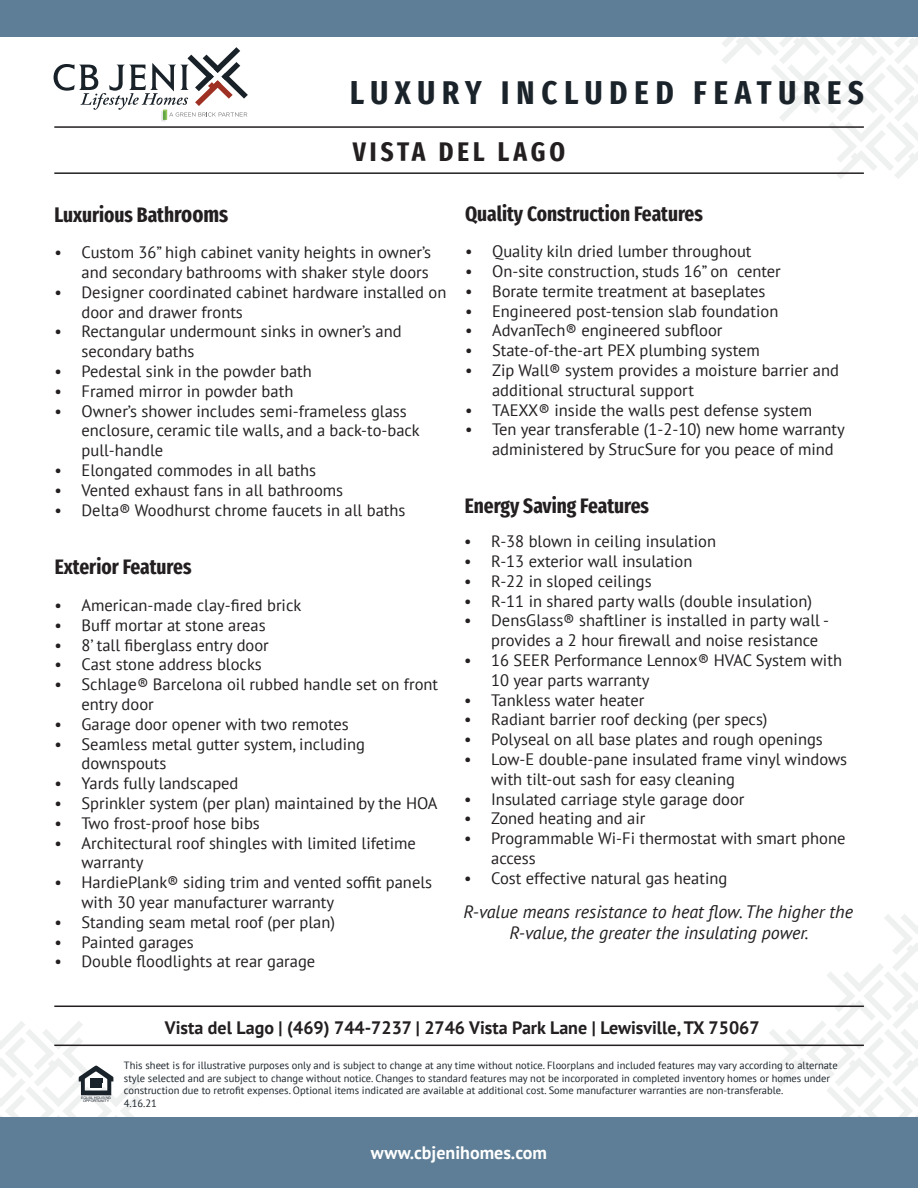
<style>
.page{position:relative;width:918px;height:1188px;background:#fff}
.page>*{position:absolute;margin:0;border:0;box-sizing:border-box;transform-origin:0 0}
.t1{font:700 extra-condensed 33px "Fira Sans";letter-spacing:.21em;color:#1a232a}
.t2{font:700 extra-condensed 27px "Fira Sans";letter-spacing:.15em;color:#231f20}
.t3{font:700 extra-condensed 21px "Fira Sans";color:#231f20}
.t4{font:italic 18px/21.6px "PT Sans";color:#231f20;text-align:center}
.t5{font:700 18px "PT Sans";color:#231f20}
.t6{font:700 18px "PT Sans";color:#fff}
.t7{font:16.5px/19.8px "PT Sans";color:#231f20}
.t8{font:10.5px/12.6px "PT Sans";color:#1a232a}
.t9{font:3.45px/3.4px "Helvetica";color:#1a232a;text-align:center;scale:1.04 1}
.s1{font-size:22.5px}
</style>
<div class="page">
<svg style="left:769px;top:914px;width:149px;height:204px"></svg>
<svg style="left:713px;top:36px;width:205px;height:143px"></svg>
<svg style="left:54px;top:47px;width:194px;height:74px"></svg>
<div style="left:0;top:0;width:918px;height:36px;background:#5d7e96"></div>
<div style="left:0;top:1118px;width:918px;height:70px;background:#5d7e96"></div>
<svg style="left:0;top:1021px;width:205px;height:97px"></svg>
<div style="left:90px;top:1078px;width:12px;height:5px;background:#1a232a"></div>
<hr style="left:90px;top:1084px;width:12px;height:4px;background:#1a232a">
<hr style="left:54px;top:1045px;width:810px;height:1px;background:#231f20">
<hr style="left:54px;top:1006px;width:810px;height:1px;background:#231f20">
<hr style="left:54px;top:172px;width:810px;height:2px;background:#231f20">
<hr style="left:54px;top:126px;width:810px;height:2px;background:#231f20">
<p class="t1" style="left:350px;top:65px;width:515px">LUXURY INCLUDED FEATURES</p>
<p class="t2" style="left:353px;top:129px;width:214px">VISTA DEL LAGO</p>
<p class="t3" style="left:55px;top:197px;width:175px">Luxurious Bath<span class="s1">rooms</span></p>
<p class="t7" style="left:55px;top:242px;width:378px;text-align:right">• Custom 36” high cabinet vanity heights in owner’s and secondary bathrooms with shaker style doors</p>
<p class="t7" style="left:82px;top:282px;width:366px;text-indent:-27px">• Designer coordinated cabinet hardware installed on door and drawer fronts</p>
<p class="t7" style="left:82px;top:321px;width:322px;text-indent:-27px">• Rectangular undermount sinks in owner’s and secondary baths</p>
<p class="t7" style="left:55px;top:361px;width:259px">• Pedestal sink in the powder bath</p>
<p class="t7" style="left:55px;top:381px;width:240px">• Framed mirror in powder bath</p>
<p class="t7" style="left:82px;top:401px;width:340px;text-indent:-27px">• Owner’s shower includes semi-frameless glass enclosure, ceramic tile walls, and a back-to-back pull-handle</p>
<p class="t7" style="left:55px;top:460px;width:263px">• Elongated commodes in all baths</p>
<p class="t7" style="left:55px;top:480px;width:290px">• Vented exhaust fans in all bathrooms</p>
<p class="t7" style="left:55px;top:500px;width:352px">• Delta® Woodhurst chrome faucets in all baths</p>
<p class="t3" style="left:55px;top:549px;width:138px">Exterior Features</p>
<p class="t7" style="left:55px;top:595px;width:248px">• American-made clay-fired brick</p>
<p class="t7" style="left:55px;top:615px;width:213px">• Buff mortar at stone areas</p>
<p class="t7" style="left:55px;top:635px;width:216px">• 8’ tall fiberglass entry door</p>
<p class="t7" style="left:55px;top:654px;width:209px">• Cast stone address blocks</p>
<p class="t7" style="left:82px;top:674px;width:358px;text-indent:-27px">• Schlage® Barcelona oil rubbed handle set on front entry door</p>
<p class="t7" style="left:55px;top:714px;width:296px">• Garage door opener with two remotes</p>
<p class="t7" style="left:82px;top:734px;width:285px;text-indent:-27px">• Seamless metal gutter system, including downspouts</p>
<p class="t7" style="left:55px;top:773px;width:185px">• Yards fully landscaped</p>
<p class="t7" style="left:55px;top:793px;width:385px">• Sprinkler system (per plan) maintained by the HOA</p>
<p class="t7" style="left:55px;top:813px;width:207px">• Two frost-proof hose bibs</p>
<p class="t7" style="left:82px;top:833px;width:336px;text-indent:-27px">• Architectural roof shingles with limited lifetime warranty</p>
<p class="t7" style="left:82px;top:872px;width:352px;text-indent:-27px">• HardiePlank® siding trim and vented soffit panels with 30 year manufacturer warranty</p>
<p class="t7" style="left:55px;top:912px;width:282px">• Standing seam metal roof (per plan)</p>
<p class="t7" style="left:55px;top:932px;width:141px">• Painted garages</p>
<p class="t7" style="left:55px;top:951px;width:262px">• Double floodlights at rear garage</p>
<p class="t3" style="left:465px;top:196px;width:239px">Quality Construction Features</p>
<p class="t7" style="left:465px;top:241px;width:288px">• Quality kiln dried lumber throughout</p>
<p class="t7" style="left:465px;top:261px;width:317px">• On-site construction, studs 16” on center</p>
<p class="t7" style="left:465px;top:281px;width:302px">• Borate termite treatment at baseplates</p>
<p class="t7" style="left:465px;top:300px;width:315px">• Engineered post-tension slab foundation</p>
<p class="t7" style="left:465px;top:320px;width:259px">• AdvanTech® engineered subfloor</p>
<p class="t7" style="left:465px;top:340px;width:296px">• State-of-the-art PEX plumbing system</p>
<p class="t7" style="left:492px;top:360px;width:348px;text-indent:-27px">• Zip Wall® system provides a moisture barrier and additional structural support</p>
<p class="t7" style="left:465px;top:399px;width:349px">• TAEXX® inside the walls pest defense system</p>
<p class="t7" style="left:492px;top:419px;width:354px;text-indent:-27px">• Ten year transferable (1-2-10) new home warranty administered by StrucSure for you peace of mind</p>
<p class="t3" style="left:465px;top:488px;width:186px">Energy Saving Features</p>
<p class="t7" style="left:464px;top:531px;width:253px">• R-38 blown in ceiling insulation</p>
<p class="t7" style="left:464px;top:551px;width:230px">• R-13 exterior wall insulation</p>
<p class="t7" style="left:464px;top:571px;width:189px">• R-22 in sloped ceilings</p>
<p class="t7" style="left:464px;top:590px;width:349px">• R-11 in shared party walls (double insulation)</p>
<p class="t7" style="left:491px;top:610px;width:339px;text-indent:-27px">• DensGlass® shaftliner is installed in party wall - provides a 2 hour firewall and noise resistance</p>
<p class="t7" style="left:491px;top:650px;width:352px;text-indent:-27px">• 16 SEER Performance Lennox® HVAC System with<br>10 year parts warranty</p>
<p class="t7" style="left:464px;top:689px;width:182px">• Tankless water heater</p>
<p class="t7" style="left:464px;top:709px;width:305px">• Radiant barrier roof decking (per specs)</p>
<p class="t7" style="left:464px;top:729px;width:360px">• Polyseal on all base plates and rough openings</p>
<p class="t7" style="left:491px;top:749px;width:357px;text-indent:-27px">• Low-E double-pane insulated frame vinyl windows with tilt-out sash for easy cleaning</p>
<p class="t7" style="left:464px;top:788px;width:282px">• Insulated carriage style garage door</p>
<p class="t7" style="left:464px;top:808px;width:183px">• Zoned heating and air</p>
<p class="t7" style="left:491px;top:828px;width:356px;text-indent:-27px">• Programmable Wi-Fi thermostat with smart phone access</p>
<p class="t7" style="left:464px;top:868px;width:265px">• Cost effective natural gas heating</p>
<p class="t4" style="left:463px;top:900px;width:391px">R-value means resistance to heat flow. The higher the<br>R-value, the greater the insulating power.</p>
<p class="t9" style="left:81px;top:1096px;width:30px">EQUAL HOUSING<br>OPPORTUNITY</p>
<p class="t5" style="left:165px;top:1015px;width:596px">Vista del Lago | (469) 744-7237 | 2746 Vista Park Lane | Lewisville, TX 75067</p>
<p class="t8" style="left:124px;top:1059px;width:715px">This sheet is for illustrative purposes only and is subject to change at any time without notice. Floorplans and included features may vary according to alternate style selected and are subject to change without notice. Changes to standard features may not be incorporated in completed inventory homes or homes under</p>
<p class="t8" style="left:124px;top:1084px;width:661px">construction due to retrofit expenses. Optional items indicated are available at additional cost. Some manufacturer warranties are non-transferable.<br>4.16.21</p>
<p class="t6" style="left:371px;top:1141px;width:178px">www.cbjenihomes.com</p>
</div>
